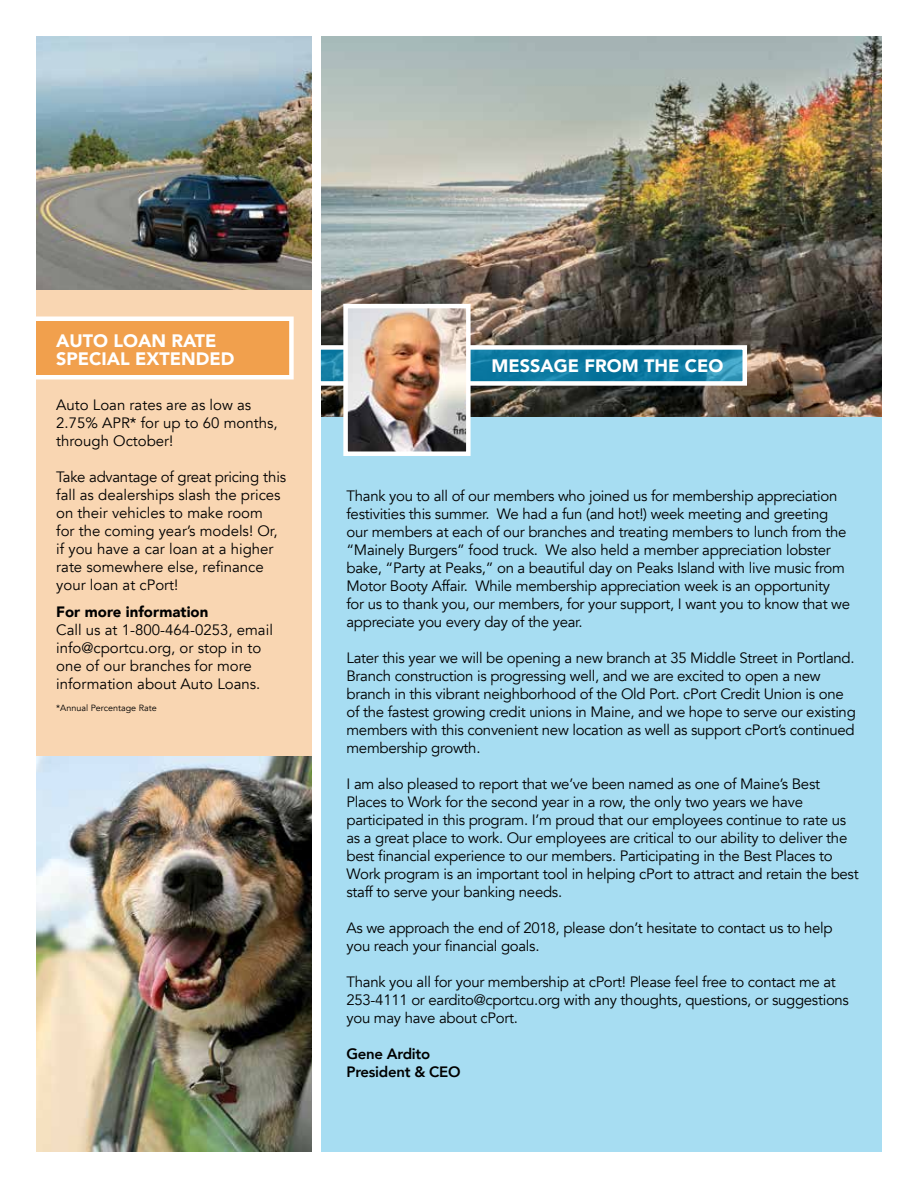
<style>
.page{position:relative;width:918px;height:1188px;background:#fff}
.page>*{position:absolute;margin:0;border:0;box-sizing:border-box;transform-origin:0 0}
.t1{font:900 18px/18px "Avenir";color:#fff}
.t2{font:15px/18px "Avenir";letter-spacing:-.02em;color:#000}
.t3{font:15px/18px "Avenir";color:#000}
.t4{font:800 15px/18px "Avenir";letter-spacing:-.02em;color:#000}
.t5{font:900 15px "Avenir";color:#000}
.t6{font:9px "Avenir";color:#000}
</style>
<div class="page">
<div style="left:36px;top:36px;width:276px;height:720px;background:#f9d6b2"></div>
<div style="left:321px;top:239px;width:561px;height:913px;background:#a7ddf2"></div>
<img style="left:321px;top:36px;width:561px;height:380px">
<div style="left:34px;top:319px;width:257px;height:58px;background:#f1a04d"></div>
<div style="left:32px;top:316px;width:262px;height:64px;border:4px solid #fff"></div>
<img style="left:36px;top:756px;width:276px;height:396px">
<svg style="left:321px;top:350px;width:421px;height:31px;background:#107ca3"></svg>
<div style="left:316px;top:345px;width:431px;height:41px;border:4px solid #fff"></div>
<img style="left:348px;top:309px;width:118px;height:142px">
<div style="left:343px;top:304px;width:128px;height:152px;border:4px solid #fff"></div>
<img style="left:36px;top:36px;width:276px;height:254px">
<p class="t1" style="left:56px;top:331px;width:180px">AUTO LOAN RATE<br>SPECIAL EXTENDED</p>
<p class="t3" style="left:56px;top:396px;width:223px">Auto Loan rates are as low as<br>2.75% APR* for up to 60 months, through October!</p>
<p class="t3" style="left:56px;top:468px;width:232px">Take advantage of great pricing this fall as dealerships slash the prices on their vehicles to make room<br>for the coming year’s models! Or, if you have a car loan at a higher rate somewhere else, refinance your loan at cPort!</p>
<p class="t5" style="left:56px;top:599px;width:154px">For more information</p>
<p class="t3" style="left:56px;top:621px;width:218px">Call us at 1-800-464-0253, email info@cportcu.org, or stop in to one of our branches for more information about Auto Loans.</p>
<p class="t6" style="left:56px;top:702px;width:102px">*Annual Percentage Rate</p>
<p class="t1" style="left:491px;top:356px;width:233px">MESSAGE FROM THE CEO</p>
<p class="t2" style="left:346px;top:487px;width:505px">Thank you to all of our members who joined us for membership appreciation festivities this summer. We had a fun (and hot!) week meeting and greeting our members at each of our branches and treating members to lunch from the “Mainely Burgers” food truck. We also held a member appreciation lobster bake, “Party at Peaks,” on a beautiful day on Peaks Island with live music from Motor Booty Affair. While membership appreciation week is an opportunity for us to thank you, our members, for your support, I want you to know that we appreciate you every day of the year.</p>
<p class="t2" style="left:346px;top:649px;width:511px">Later this year we will be opening a new branch at 35 Middle Street in Portland.<br>Branch construction is progressing well, and we are excited to open a new branch in this vibrant neighborhood of the Old Port. cPort Credit Union is one of the fastest growing credit unions in Maine, and we hope to serve our existing members with this convenient new location as well as support cPort’s continued membership growth.</p>
<p class="t2" style="left:346px;top:775px;width:514px">I am also pleased to report that we’ve been named as one of Maine’s Best Places to Work for the second year in a row, the only two years we have participated in this program. I’m proud that our employees continue to rate us as a great place to work. Our employees are critical to our ability to deliver the best financial experience to our members. Participating in the Best Places to Work program is an important tool in helping cPort to attract and retain the best staff to serve your banking needs.</p>
<p class="t2" style="left:346px;top:919px;width:488px">As we approach the end of 2018, please don’t hesitate to contact us to help you reach your financial goals.</p>
<p class="t2" style="left:346px;top:973px;width:504px">Thank you all for your membership at cPort! Please feel free to contact me at<br>253-4111 or eardito@cportcu.org with any thoughts, questions, or suggestions you may have about cPort.</p>
<p class="t4" style="left:346px;top:1045px;width:116px">Gene Ardito<br>President &amp; CEO</p>
</div>
